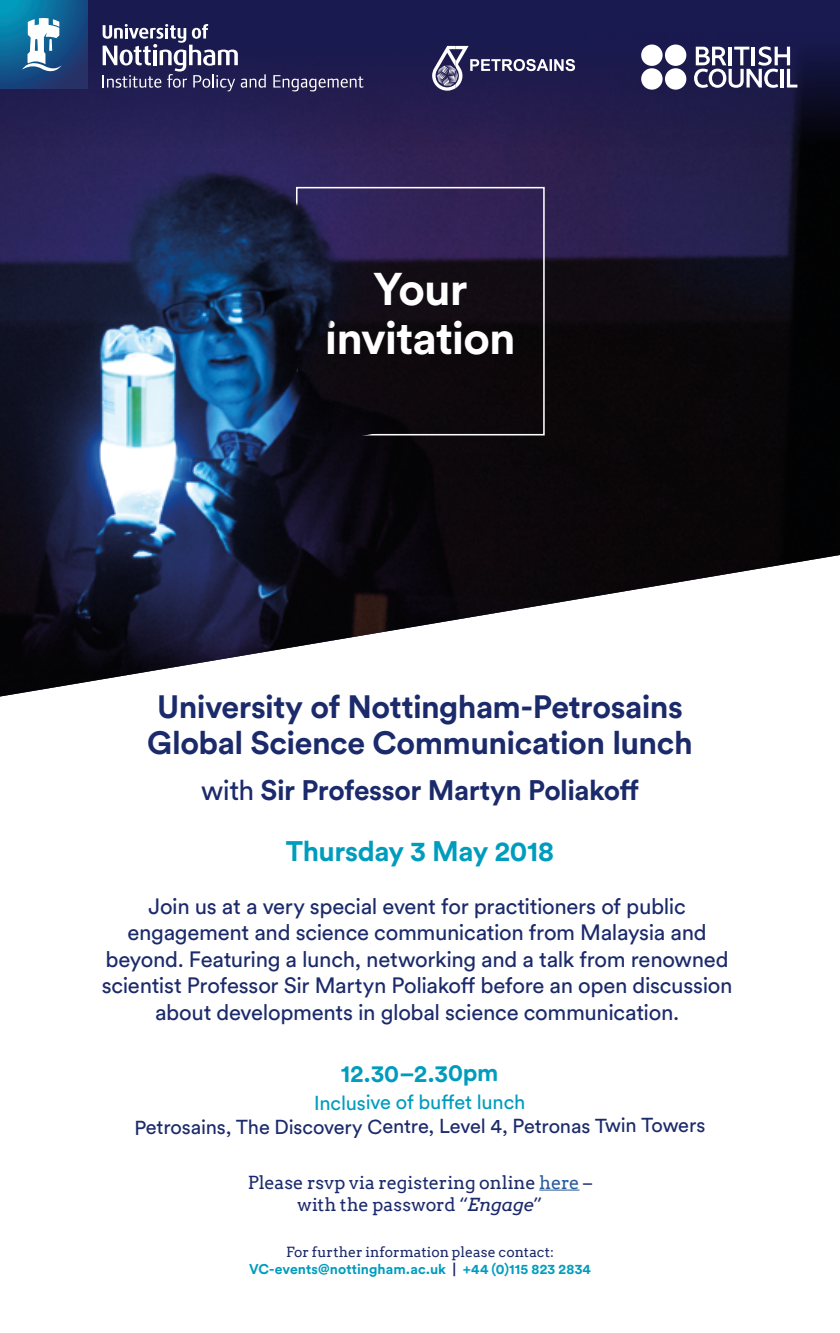
<style>
.page{position:relative;width:840px;height:1333px;background:#fff}
.page>*{position:absolute;margin:0;border:0;box-sizing:border-box;transform-origin:0 0}
.t1{font:700 45.4px/49.2px "Circular Pro";letter-spacing:-.02em;color:#fff;text-align:center}
.t2{font:700 32px/36px "Circular Pro";letter-spacing:-.015em;color:#1b2a6b;text-align:center}
.t3{font:700 28px "Circular Pro";letter-spacing:-.015em;color:#1b2a6b}
.t4{font:700 28px "Circular Pro";letter-spacing:-.015em;color:#009cbd}
.t5{font:700 24px "Circular Pro";letter-spacing:-.01em;color:#009cbd}
.t6{font:22px/26.4px "Circular Pro";letter-spacing:-.015em;color:#1b2a6b;text-align:center}
.t7{font:20px "Circular Pro";letter-spacing:-.015em;color:#1b2a6b}
.t8{font:20px "Circular Pro";letter-spacing:-.015em;color:#009cbd}
.t9{font:18px/21.6px "Arvo";color:#1b2a6b;text-align:center}
.t10{font:700 14px "Circular Pro";letter-spacing:.005em;color:#009cbd}
.t11{font:14px "Arvo";color:#1b2a6b}
.s1{font-weight:400}
.s2{color:#275b9b}
.s3{font-style:italic}
.s4{color:#1b2a6b}
</style>
<div class="page">
<hr style="left:539px;top:1189px;width:40px;height:1px;background:#275b9b">
<div style="left:0;top:0;width:839px;height:33px;background:#191a50"></div>
<img style="left:0;top:33px;width:839px;height:663px">
<svg style="left:693px;top:46px;width:104px;height:42px"></svg>
<div style="left:664px;top:44px;width:22px;height:22px;background:#fff;border-radius:50%"></div>
<div style="left:640px;top:44px;width:22px;height:22px;background:#fff;border-radius:50%"></div>
<div style="left:664px;top:68px;width:22px;height:22px;background:#fff;border-radius:50%"></div>
<div style="left:640px;top:68px;width:22px;height:22px;background:#fff;border-radius:50%"></div>
<svg style="left:432px;top:46px;width:142px;height:45px;background:#47456f"></svg>
<img style="left:266px;top:162px;width:319px;height:292px">
<svg style="left:102px;top:24px;width:163px;height:67px;background:#4d4d76"></svg>
<svg style="left:273px;top:75px;width:90px;height:16px"></svg>
<svg style="left:0;top:1px;width:88px;height:87px;background:#12598c"></svg>
<svg style="left:22px;top:18px;width:40px;height:53px"></svg>
<h1 class="t1" style="left:325px;top:262px;width:192px">Your invitation</h1>
<h2 class="t2" style="left:147px;top:687px;width:546px">University of Nottingham-Petrosains<br>Global Science Communication lunch</h2>
<p class="t3" style="left:201px;top:770px;width:439px"><span class="s1">with</span> Sir Professor Martyn Poliakoff</p>
<p class="t4" style="left:286px;top:832px;width:269px">Thursday 3 May 2018</p>
<p class="t6" style="left:102px;top:892px;width:632px">Join us at a very special event for practitioners of public engagement and science communication from Malaysia and beyond. Featuring a lunch, networking and a talk from renowned scientist Professor Sir Martyn Poliakoff before an open discussion about developments in global science communication.</p>
<p class="t5" style="left:340px;top:1056px;width:159px">12.30–2.30pm</p>
<p class="t8" style="left:314px;top:1088px;width:213px">Inclusive of buffet lunch</p>
<p class="t7" style="left:134px;top:1112px;width:572px">Petrosains, The Discovery Centre, Level 4, Petronas Twin Towers</p>
<p class="t9" style="left:247px;top:1172px;width:346px">Please rsvp via registering online <span class="s2">here</span> – with the password “<span class="s3">Engage</span>”</p>
<p class="t11" style="left:286px;top:1243px;width:269px">For further information please contact:</p>
<p class="t10" style="left:249px;top:1258px;width:343px">VC-events@nottingham.ac.uk <span class="s4">|</span> +44 (0)115 823 2834</p>
</div>
